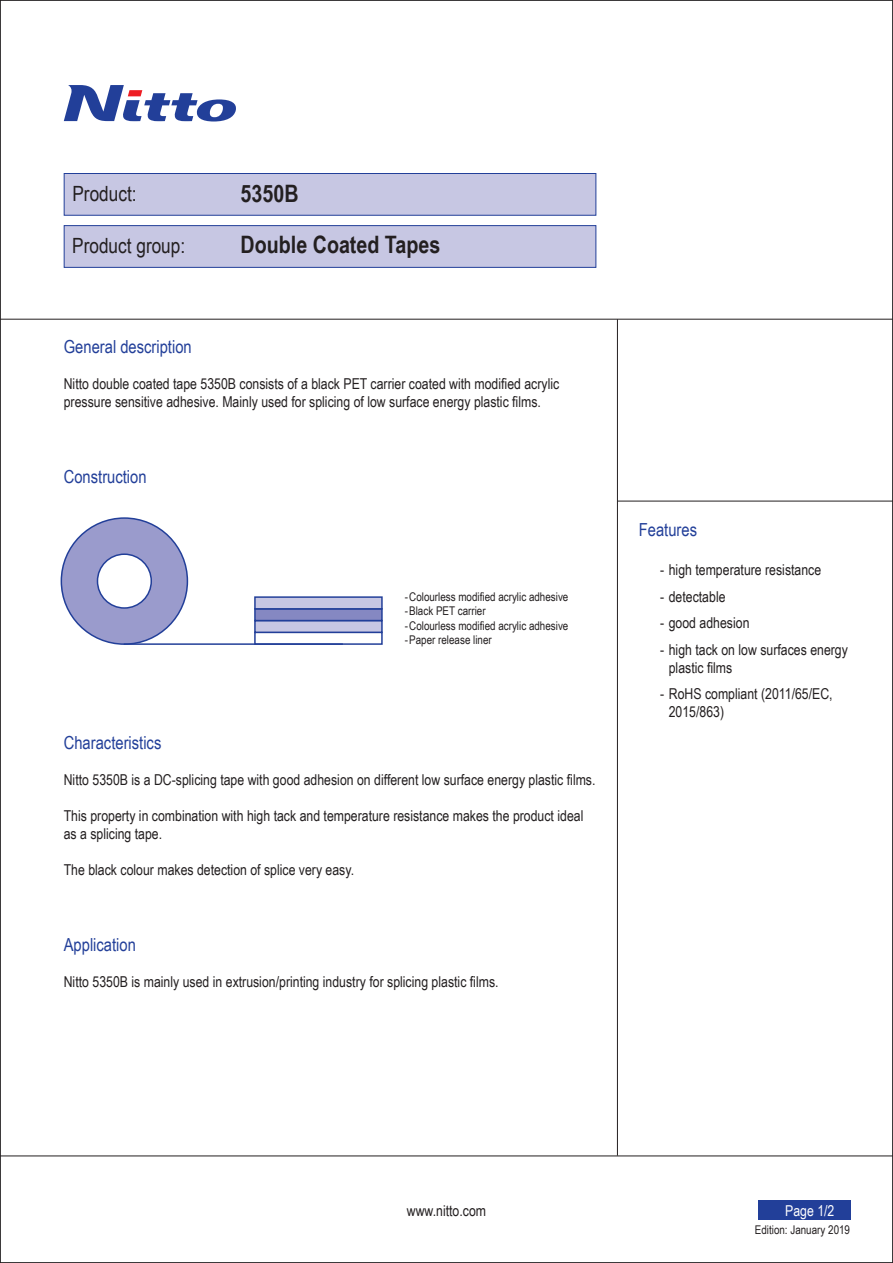
<style>
.page{position:relative;width:893px;height:1263px;background:#fff}
.page>*{position:absolute;margin:0;border:0;box-sizing:border-box;transform-origin:0 0}
.t1{font:700 24px/51px "Arial Narrow";color:#231f20}
.t2{font:21px "Arial Narrow";color:#231f20}
.t3{font:18px "Arial Narrow";color:#223f99}
.t4{font:15px/18px "Arial Narrow";color:#231f20}
.t5{font:15px "Arial Narrow";color:#fff}
.t6{font:12px/14.4px "Arial Narrow";color:#231f20}
</style>
<div class="page">
<hr style="left:0;top:319px;width:893px;height:1px;background:#231f20">
<hr style="left:0;top:1155px;width:893px;height:1px;background:#231f20">
<hr style="left:617px;top:319px;width:1px;height:836px;background:#231f20">
<hr style="left:618px;top:501px;width:275px;height:1px;background:#231f20">
<div style="left:758px;top:1200px;width:92px;height:20px;background:#223f99"></div>
<div style="left:64px;top:173px;width:532px;height:43px;background:#c7c7e3;border:1px solid #223f99"></div>
<div style="left:64px;top:225px;width:532px;height:43px;background:#c7c7e3;border:1px solid #223f99"></div>
<svg style="left:64px;top:85px;width:172px;height:36px"></svg>
<div style="left:61px;top:518px;width:126px;height:126px;background:#9a9bcc;border-radius:50%"></div>
<div style="left:97px;top:554px;width:54px;height:54px;background:#fff;border-radius:50%"></div>
<div style="left:97px;top:553px;width:55px;height:56px;border:2px solid #223f99;border-radius:50%"></div>
<hr style="left:124px;top:643px;width:219px;height:2px;background:#223f99">
<div style="left:254px;top:632px;width:129px;height:13px;border:2px solid #223f99"></div>
<div style="left:254px;top:620px;width:129px;height:13px;background:#c7c7e3;border:2px solid #223f99"></div>
<div style="left:254px;top:608px;width:129px;height:13px;background:#8588c2;border:2px solid #223f99"></div>
<div style="left:254px;top:596px;width:129px;height:14px;background:#c7c7e3;border:2px solid #223f99"></div>
<h2 class="t2" style="left:72px;top:179px;width:66px">Product:</h2>
<h2 class="t2" style="left:72px;top:230px;width:114px">Product group:</h2>
<h1 class="t1" style="left:241px;top:167px;width:201px">5350B<br>Double Coated Tapes</h1>
<p class="t3" style="left:64px;top:334px;width:129px">General description</p>
<p class="t4" style="left:64px;top:374px;width:497px">Nitto double coated tape 5350B consists of a black PET carrier coated with modified acrylic pressure sensitive adhesive. Mainly used for splicing of low surface energy plastic films.</p>
<p class="t3" style="left:64px;top:463px;width:84px">Construction</p>
<p class="t6" style="left:405px;top:589px;width:165px">-Colourless modified acrylic adhesive -Black PET carrier<br>-Colourless modified acrylic adhesive -Paper release liner</p>
<p class="t3" style="left:64px;top:730px;width:99px">Characteristics</p>
<p class="t4" style="left:64px;top:770px;width:533px">Nitto 5350B is a DC-splicing tape with good adhesion on different low surface energy plastic films.</p>
<p class="t4" style="left:64px;top:806px;width:521px">This property in combination with high tack and temperature resistance makes the product ideal as a splicing tape.</p>
<p class="t4" style="left:64px;top:860px;width:292px">The black colour makes detection of splice very easy.</p>
<p class="t3" style="left:64px;top:931px;width:74px">Application</p>
<p class="t4" style="left:64px;top:972px;width:436px">Nitto 5350B is mainly used in extrusion/printing industry for splicing plastic films.</p>
<p class="t3" style="left:639px;top:516px;width:60px">Features</p>
<p class="t4" style="left:660px;top:560px;width:162px">- high temperature resistance</p>
<p class="t4" style="left:660px;top:587px;width:67px">- detectable</p>
<p class="t4" style="left:660px;top:613px;width:91px">- good adhesion</p>
<p class="t4" style="left:669px;top:640px;width:181px;text-indent:-9px">- high tack on low surfaces energy plastic films</p>
<p class="t4" style="left:669px;top:684px;width:165px;text-indent:-9px">- RoHS compliant (2011/65/EC,<br>2015/863)</p>
<p class="t4" style="left:407px;top:1201px;width:81px">www.nitto.com</p>
<p class="t5" style="left:785px;top:1199px;width:51px">Page 1/2</p>
<p class="t6" style="left:755px;top:1222px;width:97px">Edition: January 2019</p>
</div>
